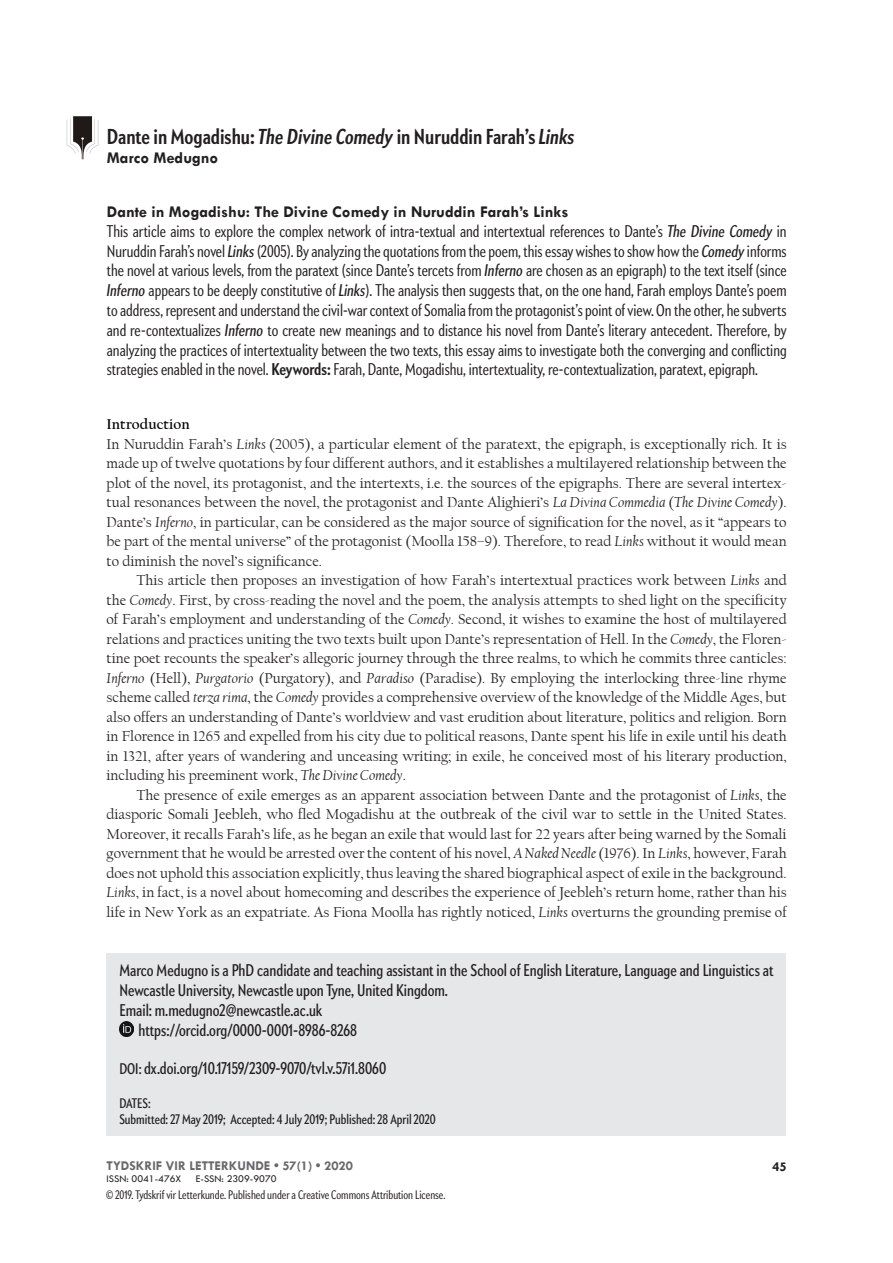
<style>
.page{position:relative;width:893px;height:1263px;background:#fff}
.page>*{position:absolute;margin:0;border:0;box-sizing:border-box;transform-origin:0 0}
.t1{font:700 extra-condensed 21px "Apres";color:#231f20}
.Abstract{font:300 extra-condensed 16.5px/19.8px "Apres";color:#231f20;text-align:justify}
.Bio{font:extra-condensed 16.5px/19.8px "Apres";color:#231f20}
.Abstract-2{font:700 16.5px "Tw Cen";color:#231f20}
.Indent_parag{font:15px/19.5px "Californian FB";color:#231f20;text-align:justify}
.blok_paragraaf{font:15px/19.5px "Californian FB";color:#231f20;text-align:justify}
.blok_paragraaf-2{font:700 15px "Californian FB";color:#000}
.Bio-2{font:extra-condensed 13.5px "Apres";color:#231f20}
.t2{font:700 13.5px "Tw Cen";color:#69696c}
.t3{font:700 13.5px "Tw Cen";color:#231f20}
.Bio-3{font:300 extra-condensed 12px "Apres";color:#231f20}
.t4{font:10.5px "Tw Cen";color:#231f20}
.s1{font-style:italic}
.s2{font-weight:400;font-style:italic}
.s3{font-weight:700}
.s4{font-size:15px}
</style>
<div class="page">
<div style="left:107px;top:953px;width:679px;height:182px;background:#e6e7e9"></div>
<img style="left:66px;top:116px;width:33px;height:43px">
<img style="left:119px;top:1022px;width:15px;height:14px">
<p class="t1" style="left:107px;top:123px;width:469px">Dante in Mogadishu: <span class="s1">The Divine Comedy</span> in Nuruddin Farah’s <span class="s1">Links</span></p>
<p class="Abstract-2" style="left:107px;top:148px;width:113px">Marco Medugno</p>
<p class="Abstract-2" style="left:107px;top:202px;width:463px">Dante in Mogadishu: The Divine Comedy in Nuruddin Farah’s Links</p>
<p class="Abstract" style="left:107px;top:221px;width:681px">This article aims to explore the complex network of intra-textual and intertextual references to Dante’s <span class="s2">The Divine Comedy</span> in Nuruddin Farah’s novel <span class="s2">Links</span> (2005). By analyzing the quotations from the poem, this essay wishes to show how the <span class="s2">Comedy</span> informs the novel at various levels, from the paratext (since Dante’s tercets from <span class="s2">Inferno</span> are chosen as an epigraph) to the text itself (since <span class="s2">Inferno</span> appears to be deeply constitutive of <span class="s2">Links</span>). The analysis then suggests that, on the one hand, Farah employs Dante’s poem to address, represent and understand the civil-war context of Somalia from the protagonist’s point of view. On the other, he subverts and re-contextualizes <span class="s2">Inferno</span> to create new meanings and to distance his novel from Dante’s literary antecedent. Therefore, by analyzing the practices of intertextuality between the two texts, this essay aims to investigate both the converging and conflicting strategies enabled in the novel. <span class="s3">Keywords:</span> Farah, Dante, Mogadishu, intertextuality, re-contextualization, paratext, epigraph.</p>
<p class="blok_paragraaf-2" style="left:107px;top:416px;width:85px">Introduction</p>
<p class="blok_paragraaf" style="left:107px;top:434px;width:682px">In Nuruddin Farah’s <span class="s1">Links</span> (2005), a particular element of the paratext, the epigraph, is exceptionally rich. It is made up of twelve quotations by four different authors, and it establishes a multilayered relationship between the plot of the novel, its protagonist, and the intertexts, i.e. the sources of the epigraphs. There are several intertex&shy;tual resonances between the novel, the protagonist and Dante Alighieri’s <span class="s1">La Divina Commedia</span> (<span class="s1">The Divine Comedy</span>).<br>Dante’s <span class="s1">Inferno</span>, in particular, can be considered as the major source of signification for the novel, as it “appears to be part of the mental universe” of the protagonist (Moolla 158–9). Therefore, to read <span class="s1">Links</span> without it would mean to diminish the novel’s significance.</p>
<p class="Indent_parag" style="left:107px;top:571px;width:682px;text-indent:30px">This article then proposes an investigation of how Farah’s intertextual practices work between <span class="s1">Links</span> and the <span class="s1">Comedy</span>. First, by cross-reading the novel and the poem, the analysis attempts to shed light on the specificity of Farah’s employment and understanding of the <span class="s1">Comedy</span>. Second, it wishes to examine the host of multilayered relations and practices uniting the two texts built upon Dante’s representation of Hell. In the <span class="s1">Comedy</span>, the Floren&shy;tine poet recounts the speaker’s allegoric journey through the three realms, to which he commits three canticles:<br><span class="s1">Inferno</span> (Hell), <span class="s1">Purgatorio</span> (Purgatory), and <span class="s1">Paradiso</span> (Paradise). By employing the interlocking three-line rhyme scheme called <span class="s1">terza rima</span>, the <span class="s1">Comedy</span> provides a comprehensive overview of the knowledge of the Middle Ages, but also offers an understanding of Dante’s worldview and vast erudition about literature, politics and religion. Born in Florence in 1265 and expelled from his city due to political reasons, Dante spent his life in exile until his death in 1321, after years of wandering and unceasing writing; in exile, he conceived most of his literary production, including his preeminent work, <span class="s1">The Divine Comedy</span>.</p>
<p class="Indent_parag" style="left:107px;top:785px;width:682px;text-indent:30px">The presence of exile emerges as an apparent association between Dante and the protagonist of <span class="s1">Links</span>, the diasporic Somali Jeebleh, who fled Mogadishu at the outbreak of the civil war to settle in the United States.<br>Moreover, it recalls Farah’s life, as he began an exile that would last for 22 years after being warned by the Somali government that he would be arrested over the content of his novel, <span class="s1">A Naked Needle</span> (1976). In <span class="s1">Links</span>, however, Farah does not uphold this association explicitly, thus leaving the shared biographical aspect of exile in the background.<br><span class="s1">Links</span>, in fact, is a novel about homecoming and describes the experience of Jeebleh’s return home, rather than his life in New York as an expatriate. As Fiona Moolla has rightly noticed, <span class="s1">Links</span> overturns the grounding premise of</p>
<p class="Bio" style="left:119px;top:960px;width:656px">Marco Medugno is a PhD candidate and teaching assistant in the School of English Literature, Language and Linguistics at<br>Newcastle University, Newcastle upon Tyne, United Kingdom.</p>
<p class="Bio" style="left:119px;top:1000px;width:204px">Email: m.medugno2@newcastle.ac.uk</p>
<p class="Bio" style="left:139px;top:1020px;width:220px">https://orcid.org/0000-0001-8986-8268</p>
<p class="Bio" style="left:119px;top:1058px;width:268px"><span class="s4">DOI:</span> dx.doi.org/10.17159/2309-9070/tvl.v.57i1.8060</p>
<p class="Bio-2" style="left:119px;top:1095px;width:33px">DATES:</p>
<p class="Bio-2" style="left:119px;top:1111px;width:318px">Submitted: 27 May 2019; Accepted: 4 July 2019; Published: 28 April 2020</p>
<p class="t2" style="left:107px;top:1158px;width:248px">TYDSKRIF VIR LETTERKUNDE • 57(1) • 2020</p>
<p class="t4" style="left:107px;top:1172px;width:76px">ISSN: 0041-476X</p>
<p class="t4" style="left:196px;top:1172px;width:82px">E-SSN: 2309-9070</p>
<p class="Bio-3" style="left:106px;top:1187px;width:341px">© 2019. Tydskrif vir Letterkunde. Published under a Creative Commons Attribution License.</p>
<p class="t3" style="left:772px;top:1158px;width:16px">45</p>
</div>
